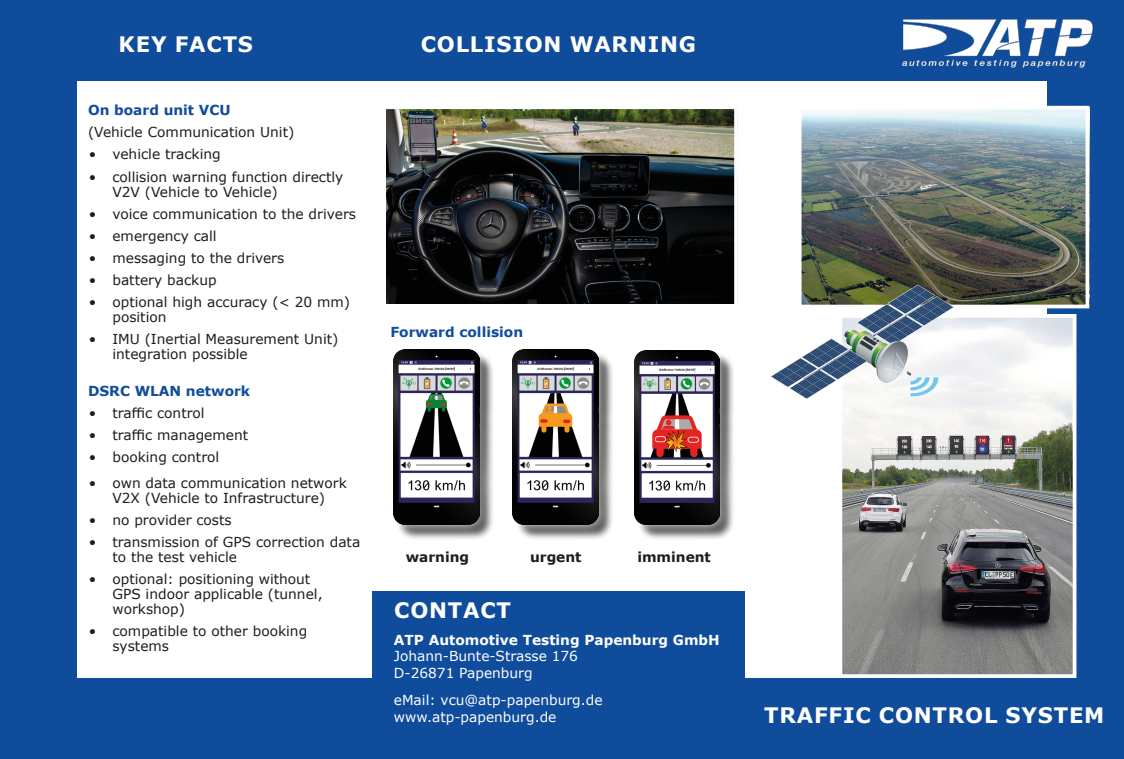
<style>
.page{position:relative;width:1124px;height:759px;background:#fff}
.page>*{position:absolute;margin:0;border:0;box-sizing:border-box;transform-origin:0 0}
.t1{font:700 21.25px "Verdana";letter-spacing:.035em;color:#fff}
.t2{font:13.75px/15px "Verdana";color:#1d1d1b}
.t3{font:13.75px/16.5px "Verdana";color:#fff}
.t4{font:700 13.75px "Verdana";color:#104c9c}
.t5{font:700 13.75px "Verdana";color:#1d1d1b}
.s1{font-weight:700}
</style>
<div class="page">
<div style="left:1046px;top:0;width:77px;height:758px;background:#104c9c"></div>
<div style="left:744px;top:678px;width:379px;height:80px;background:#104c9c"></div>
<svg style="left:842px;top:312px;width:235px;height:366px;background:#8f8f8d"></svg>
<img style="left:801px;top:104px;width:289px;height:206px">
<img style="left:668px;top:194px;width:353px;height:232px">
<div style="left:744px;top:0;width:379px;height:80px;background:#104c9c"></div>
<img style="left:386px;top:110px;width:346px;height:193px">
<div style="left:372px;top:105px;width:365px;height:204px;border:4px solid #fff"></div>
<div style="left:372px;top:590px;width:372px;height:168px;background:#104c9c"></div>
<div style="left:395px;top:351px;width:99px;height:189px;background:#1d1d1b;opacity:.75"></div>
<div style="left:385px;top:341px;width:102px;height:192px;background:#fff;opacity:.75"></div>
<img style="left:393px;top:350px;width:86px;height:174px">
<div style="left:514px;top:351px;width:100px;height:189px;background:#1d1d1b;opacity:.75"></div>
<div style="left:504px;top:341px;width:103px;height:192px;background:#fff;opacity:.75"></div>
<img style="left:512px;top:350px;width:86px;height:174px">
<div style="left:636px;top:352px;width:99px;height:188px;background:#1d1d1b;opacity:.75"></div>
<div style="left:625px;top:342px;width:102px;height:191px;background:#fff;opacity:.75"></div>
<img style="left:634px;top:350px;width:85px;height:174px">
<div style="left:0;top:0;width:372px;height:80px;background:#104c9c"></div>
<div style="left:372px;top:0;width:372px;height:80px;background:#104c9c"></div>
<div style="left:0;top:1px;width:77px;height:757px;background:#104c9c"></div>
<div style="left:0;top:678px;width:372px;height:80px;background:#104c9c"></div>
<img style="left:902px;top:19px;width:191px;height:49px">
<p class="t1" style="left:119px;top:29px;width:136px">KEY FACTS</p>
<p class="t1" style="left:420px;top:29px;width:277px">COLLISION WARNING</p>
<p class="t4" style="left:88px;top:100px;width:144px">On board unit VCU</p>
<p class="t2" style="left:88px;top:125px;width:208px">(Vehicle Communication Unit)</p>
<p class="t2" style="left:89px;top:147px;width:134px">• vehicle tracking</p>
<p class="t2" style="left:112px;top:169px;width:232px;text-indent:-24px">• collision warning function directly<br>V2V (Vehicle to Vehicle)</p>
<p class="t2" style="left:89px;top:206px;width:269px">• voice communication to the drivers</p>
<p class="t2" style="left:89px;top:228px;width:129px">• emergency call</p>
<p class="t2" style="left:89px;top:250px;width:197px">• messaging to the drivers</p>
<p class="t2" style="left:89px;top:272px;width:129px">• battery backup</p>
<p class="t2" style="left:112px;top:294px;width:239px;text-indent:-24px">• optional high accuracy (&lt; 20 mm) position</p>
<p class="t2" style="left:112px;top:331px;width:227px;text-indent:-24px">• IMU (Inertial Measurement Unit) integration possible</p>
<p class="t4" style="left:88px;top:380px;width:164px">DSRC WLAN network</p>
<p class="t2" style="left:89px;top:405px;width:118px">• traffic control</p>
<p class="t2" style="left:89px;top:427px;width:161px">• traffic management</p>
<p class="t2" style="left:89px;top:449px;width:132px">• booking control</p>
<p class="t2" style="left:89px;top:474px;width:260px;text-align:center">• own data communication network<br>V2X (Vehicle to Infrastructure)</p>
<p class="t2" style="left:89px;top:512px;width:144px">• no provider costs</p>
<p class="t2" style="left:112px;top:534px;width:249px;text-indent:-24px">• transmission of GPS correction data to the test vehicle</p>
<p class="t2" style="left:112px;top:571px;width:212px;text-indent:-24px">• optional: positioning without<br>GPS indoor applicable (tunnel, workshop)</p>
<p class="t2" style="left:112px;top:623px;width:196px;text-indent:-24px">• compatible to other booking systems</p>
<p class="t4" style="left:390px;top:322px;width:134px">Forward collision</p>
<p class="t5" style="left:405px;top:547px;width:65px">warning</p>
<p class="t5" style="left:530px;top:547px;width:53px">urgent</p>
<p class="t5" style="left:637px;top:547px;width:75px">imminent</p>
<p class="t1" style="left:394px;top:594px;width:118px">CONTACT</p>
<p class="t3" style="left:394px;top:631px;width:327px"><span class="s1">ATP Automotive Testing Papenburg GmbH<br></span>Johann-Bunte-Strasse 176<br>D-26871 Papenburg</p>
<p class="t3" style="left:394px;top:691px;width:210px">eMail: vcu@atp-papenburg.de www.atp-papenburg.de</p>
<p class="t1" style="left:764px;top:700px;width:342px">TRAFFIC CONTROL SYSTEM</p>
</div>
